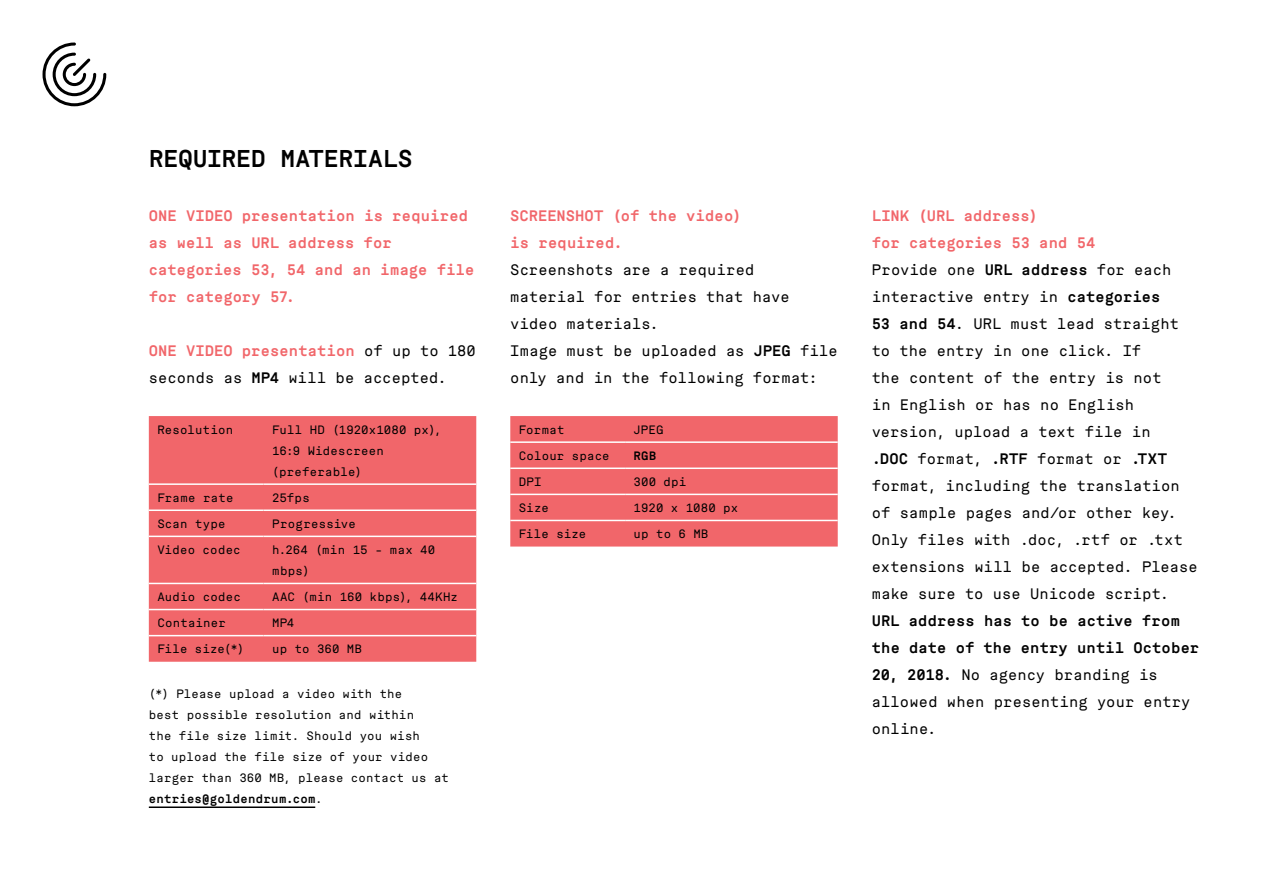
<style>
.page{position:relative;width:1263px;height:893px;background:#fff}
.page>*{position:absolute;margin:0;border:0;box-sizing:border-box;transform-origin:0 0}
._25GD_Podnaslov{font:700 24px "ASM";letter-spacing:-.01em;color:#000}
._25GD_MK_Text{font:15px/27px "ASM";letter-spacing:.005em;color:#000}
._25GD_MK_Text-2{font:700 15px/27px "ASM";color:#f1666a}
._25GD_MK_Text-3{font:700 15px/27px "ASM";letter-spacing:.01em;color:#000}
.Formats_Tabela{font:12px/21px "ASM";letter-spacing:.015em;color:#000}
.Formats_Tabela-2{font:700 12px "ASM";color:#000}
.s1{font-weight:700;color:#f1666a}
.s2{font-weight:700}
.s3{font-weight:400}
</style>
<div class="page">
<svg style="left:43px;top:43px;width:63px;height:63px"></svg>
<hr style="left:149px;top:806px;width:166px;height:2px;background:#000">
<div style="left:149px;top:416px;width:327px;height:246px;background:#f1666a"></div>
<hr style="left:149px;top:483px;width:115px;height:2px;background:#fff">
<hr style="left:264px;top:483px;width:212px;height:2px;background:#fff">
<hr style="left:149px;top:509px;width:115px;height:2px;background:#fff">
<hr style="left:264px;top:509px;width:212px;height:2px;background:#fff">
<hr style="left:149px;top:536px;width:115px;height:1px;background:#fff">
<hr style="left:264px;top:536px;width:212px;height:1px;background:#fff">
<hr style="left:149px;top:583px;width:115px;height:1px;background:#fff">
<hr style="left:264px;top:583px;width:212px;height:1px;background:#fff">
<hr style="left:149px;top:609px;width:115px;height:1px;background:#fff">
<hr style="left:264px;top:609px;width:212px;height:1px;background:#fff">
<hr style="left:149px;top:635px;width:115px;height:1px;background:#fff">
<hr style="left:264px;top:635px;width:212px;height:1px;background:#fff">
<div style="left:510px;top:416px;width:328px;height:131px;background:#f1666a"></div>
<hr style="left:510px;top:441px;width:115px;height:2px;background:#fff">
<hr style="left:625px;top:441px;width:213px;height:2px;background:#fff">
<hr style="left:510px;top:467px;width:115px;height:2px;background:#fff">
<hr style="left:625px;top:467px;width:213px;height:2px;background:#fff">
<hr style="left:510px;top:494px;width:115px;height:1px;background:#fff">
<hr style="left:625px;top:494px;width:213px;height:1px;background:#fff">
<hr style="left:510px;top:520px;width:115px;height:1px;background:#fff">
<hr style="left:625px;top:520px;width:213px;height:1px;background:#fff">
<p class="_25GD_Podnaslov" style="left:149px;top:143px;width:265px">REQUIRED MATERIALS</p>
<p class="_25GD_MK_Text-2" style="left:149px;top:202px;width:327px">ONE VIDEO presentation is required as well as URL address for categories 53, 54 and an image file for category 57.</p>
<p class="_25GD_MK_Text" style="left:149px;top:337px;width:328px"><span class="s1">ONE VIDEO presentation</span> of up to 180 seconds as <span class="s2">MP4</span> will be accepted.</p>
<p class="Formats_Tabela" style="left:157px;top:419px;width:77px">Resolution</p>
<p class="Formats_Tabela" style="left:272px;top:419px;width:170px">Full HD (1920x1080 px),<br>16:9 Widescreen (preferable)</p>
<p class="Formats_Tabela" style="left:157px;top:487px;width:78px">Frame rate</p>
<p class="Formats_Tabela" style="left:272px;top:487px;width:39px">25fps</p>
<p class="Formats_Tabela" style="left:157px;top:513px;width:70px">Scan type</p>
<p class="Formats_Tabela" style="left:272px;top:513px;width:85px">Progressive</p>
<p class="Formats_Tabela" style="left:157px;top:539px;width:85px">Video codec</p>
<p class="Formats_Tabela" style="left:272px;top:539px;width:165px">h.264 (min 15 - max 40 mbps)</p>
<p class="Formats_Tabela" style="left:157px;top:586px;width:85px">Audio codec</p>
<p class="Formats_Tabela" style="left:272px;top:586px;width:187px">AAC (min 160 kbps), 44KHz</p>
<p class="Formats_Tabela" style="left:157px;top:612px;width:70px">Container</p>
<p class="Formats_Tabela" style="left:272px;top:612px;width:24px">MP4</p>
<p class="Formats_Tabela" style="left:157px;top:638px;width:89px">File size(*)</p>
<p class="Formats_Tabela" style="left:272px;top:638px;width:91px">up to 360 MB</p>
<p class="Formats_Tabela" style="left:149px;top:683px;width:302px">(*) Please upload a video with the<br>best possible resolution and within<br>the file size limit. Should you wish<br>to upload the file size of your video larger than 360 MB, please contact us at <span class="s2">entries@goldendrum.com</span>.</p>
<p class="_25GD_MK_Text" style="left:510px;top:202px;width:281px"><span class="s1">SCREENSHOT (of the video)<br>is required.<br></span>Screenshots are a required material for entries that have video materials.</p>
<p class="_25GD_MK_Text" style="left:510px;top:337px;width:329px">Image must be uploaded as <span class="s2">JPEG</span> file only and in the following format:</p>
<p class="Formats_Tabela" style="left:519px;top:419px;width:47px">Format</p>
<p class="Formats_Tabela" style="left:634px;top:419px;width:31px">JPEG</p>
<p class="Formats_Tabela" style="left:519px;top:445px;width:92px">Colour space</p>
<p class="Formats_Tabela-2" style="left:634px;top:448px;width:24px">RGB</p>
<p class="Formats_Tabela" style="left:519px;top:471px;width:24px">DPI</p>
<p class="Formats_Tabela" style="left:634px;top:471px;width:54px">300 dpi</p>
<p class="Formats_Tabela" style="left:519px;top:497px;width:32px">Size</p>
<p class="Formats_Tabela" style="left:634px;top:497px;width:106px">1920 x 1080 px</p>
<p class="Formats_Tabela" style="left:519px;top:523px;width:69px">File size</p>
<p class="Formats_Tabela" style="left:634px;top:523px;width:76px">up to 6 MB</p>
<p class="_25GD_MK_Text-2" style="left:872px;top:202px;width:225px">LINK (URL address)<br>for categories 53 and 54</p>
<p class="_25GD_MK_Text" style="left:872px;top:256px;width:327px">Provide one <span class="s2">URL address</span> for each interactive entry in <span class="s2">categories<br>53 and 54</span>. URL must lead straight to the entry in one click. If<br>the content of the entry is not<br>in English or has no English version, upload a text file in<br><span class="s2">.DOC</span> format, <span class="s2">.RTF</span> format or <span class="s2">.TXT </span>format, including the translation of sample pages and/or other key.<br>Only files with .doc, .rtf or .txt extensions will be accepted. Please make sure to use Unicode script.</p>
<p class="_25GD_MK_Text-3" style="left:872px;top:607px;width:329px">URL address has to be active from the date of the entry until October<br>20, 2018. <span class="s3">No agency branding is allowed when presenting your entry online.</span></p>
</div>
